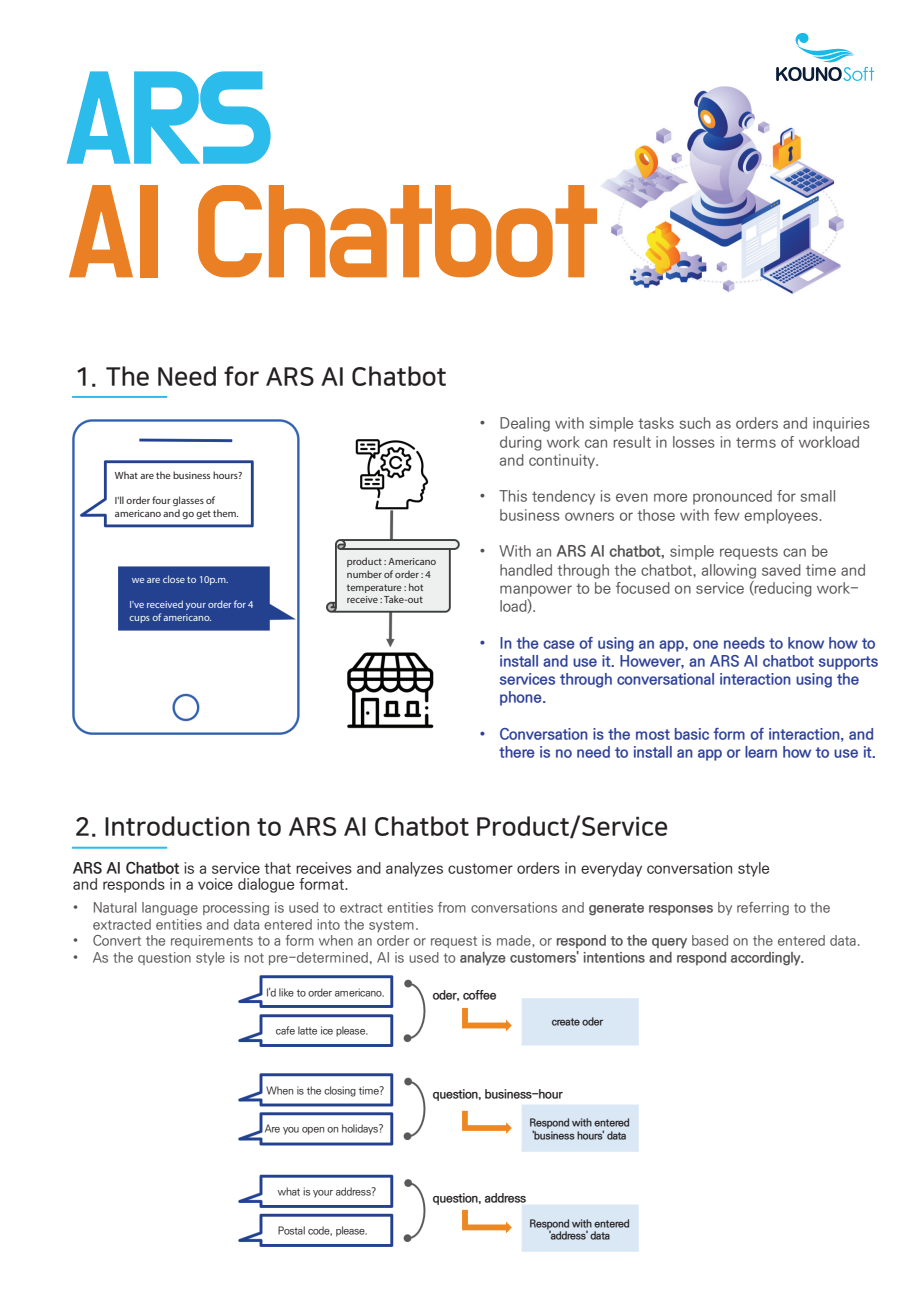
<style>
.page{position:relative;width:918px;height:1290px;background:#fff}
.page>*{position:absolute;margin:0;border:0;box-sizing:border-box;transform-origin:0 0}
.t1{font:108.5px "BM Do Hyeon";letter-spacing:-.035em;color:#ea8023}
.t2{font:108.5px "BM Do Hyeon";color:#2bbceb}
.t3{font:25.38px "Nanum Square OTFB";color:#231f20}
.t4{font:500 15.22px/18.2px "Ko Pub World Dotum";color:#504d4e}
.t5{font:700 15.22px/18.2px "Ko Pub World Dotum";color:#2d409a}
.t6{font:500 15.22px/15.8px "Ko Pub World Dotum";color:#231f20}
.t7{font:500 14px/16.8px "Ko Pub World Dotum";color:#504d4e}
.t8{font:700 12.25px "Ko Pub World Dotum";letter-spacing:-.02em;color:#231f20}
.t9{font:10.5px/12.6px "Myriad Pro";color:#231f20}
.t10{font:500 10.5px "Ko Pub World Dotum";letter-spacing:-.02em;color:#231f20}
.t11{font:700 10.5px/12.6px "Ko Pub World Dotum";letter-spacing:-.02em;color:#231f20}
.t12{font:10.5px/12.6px "Myriad Pro";color:#fff}
.s1{font-weight:700}
</style>
<div class="page">
<img style="left:601px;top:71px;width:274px;height:223px">
<hr style="left:72px;top:396px;width:95px;height:2px;background:#2bbceb">
<hr style="left:72px;top:847px;width:95px;height:2px;background:#2bbceb">
<svg style="left:776px;top:32px;width:98px;height:49px"></svg>
<img style="left:72px;top:419px;width:388px;height:316px">
<div style="left:115px;top:467px;width:132px;height:54px;background:#fff"></div>
<div style="left:124px;top:571px;width:139px;height:55px;background:#23418e"></div>
<div style="left:343px;top:552px;width:95px;height:55px;background:#eef0f0"></div>
<img style="left:238px;top:975px;width:401px;height:277px">
<div style="left:269px;top:984px;width:112px;height:18px;background:#fff"></div>
<div style="left:269px;top:1020px;width:112px;height:18px;background:#fff"></div>
<div style="left:269px;top:1083px;width:112px;height:18px;background:#fff"></div>
<div style="left:269px;top:1119px;width:112px;height:18px;background:#fff"></div>
<div style="left:269px;top:1181px;width:112px;height:18px;background:#fff"></div>
<div style="left:269px;top:1222px;width:112px;height:18px;background:#fff"></div>
<div style="left:537px;top:1011px;width:79px;height:23px;background:#dae8f6"></div>
<div style="left:529px;top:1110px;width:105px;height:31px;background:#dae8f6"></div>
<div style="left:529px;top:1211px;width:105px;height:31px;background:#dae8f6"></div>
<div style="left:433px;top:990px;width:59px;height:15px;background:#fff"></div>
<div style="left:433px;top:1090px;width:69px;height:16px;background:#fff"></div>
<div style="left:433px;top:1192px;width:69px;height:15px;background:#fff"></div>
<h1 class="t2" style="left:63px;top:61px;width:214px">ARS</h1>
<h1 class="t1" style="left:65px;top:174px;width:535px">AI Chatbot</h1>
<h2 class="t3" style="left:75px;top:363px;width:373px">1. The Need for ARS AI Chatbot</h2>
<p class="t9" style="left:115px;top:469px;width:129px">What are the business hours?</p>
<p class="t9" style="left:115px;top:494px;width:125px">I'll order four glasses of americano and go get them.</p>
<p class="t12" style="left:132px;top:573px;width:98px">we are close to 10p.m.</p>
<p class="t12" style="left:129px;top:598px;width:126px">I've received your order for 4 cups of americano.</p>
<p class="t9" style="left:347px;top:555px;width:91px">product : Americano number of order : 4 temperature : hot receive : Take-out</p>
<p class="t4" style="left:499px;top:415px;width:372px;text-indent:-20px">• Dealing with simple tasks such as orders and inquiries during work can result in losses in terms of workload and continuity.</p>
<p class="t4" style="left:479px;top:488px;width:358px;text-align:center">• This tendency is even more pronounced for small business owners or those with few employees.</p>
<p class="t4" style="left:499px;top:543px;width:368px;text-indent:-20px">• With an <span class="s1">ARS AI chatbot,</span> simple requests can be handled through the chatbot, allowing saved time and manpower to be focused on service (reducing work&shy;load).</p>
<p class="t5" style="left:499px;top:634px;width:380px;text-indent:-20px">• In the case of using an app, one needs to know how to install and use it. However, an ARS AI chatbot supports services through conversational interaction using the phone.</p>
<p class="t5" style="left:479px;top:726px;width:398px;text-align:right">• Conversation is the most basic form of interaction, and there is no need to install an app or learn how to use it.</p>
<h2 class="t3" style="left:75px;top:814px;width:595px">2. Introduction to ARS AI Chatbot Product/Service</h2>
<p class="t6" style="left:73px;top:861px;width:698px"><span class="s1">ARS AI Chatbot</span> is a service that receives and analyzes customer orders in everyday conversation style and responds in a voice dialogue format.</p>
<p class="t7" style="left:93px;top:899px;width:739px;text-indent:-20px">• Natural language processing is used to extract entities from conversations and <span class="s1">generate responses</span> by referring to the extracted entities and data entered into the system.</p>
<p class="t7" style="left:73px;top:933px;width:789px">• Convert the requirements to a form when an order or request is made, or <span class="s1">respond to the query</span> based on the entered data.</p>
<p class="t7" style="left:73px;top:950px;width:733px">• As the question style is not pre-determined, AI is used to <span class="s1">analyze customers' intentions and respond accordingly.</span></p>
<p class="t10" style="left:266px;top:985px;width:120px">I'd like to order americano.</p>
<p class="t10" style="left:276px;top:1023px;width:94px">cafe latte ice please.</p>
<p class="t10" style="left:267px;top:1083px;width:119px">When is the closing time?</p>
<p class="t10" style="left:265px;top:1122px;width:120px">Are you open on holidays?</p>
<p class="t10" style="left:278px;top:1184px;width:100px">what is your address?</p>
<p class="t10" style="left:278px;top:1224px;width:92px">Postal code, please.</p>
<p class="t8" style="left:433px;top:987px;width:65px">oder, coffee</p>
<p class="t11" style="left:552px;top:1016px;width:53px">create oder</p>
<p class="t8" style="left:433px;top:1085px;width:131px">question, business-hour</p>
<p class="t11" style="left:529px;top:1117px;width:102px">Respond with entered 'business hours' data</p>
<p class="t8" style="left:433px;top:1189px;width:95px">question, address</p>
<p class="t11" style="left:529px;top:1217px;width:102px;text-align:center">Respond with entered 'address' data</p>
</div>
